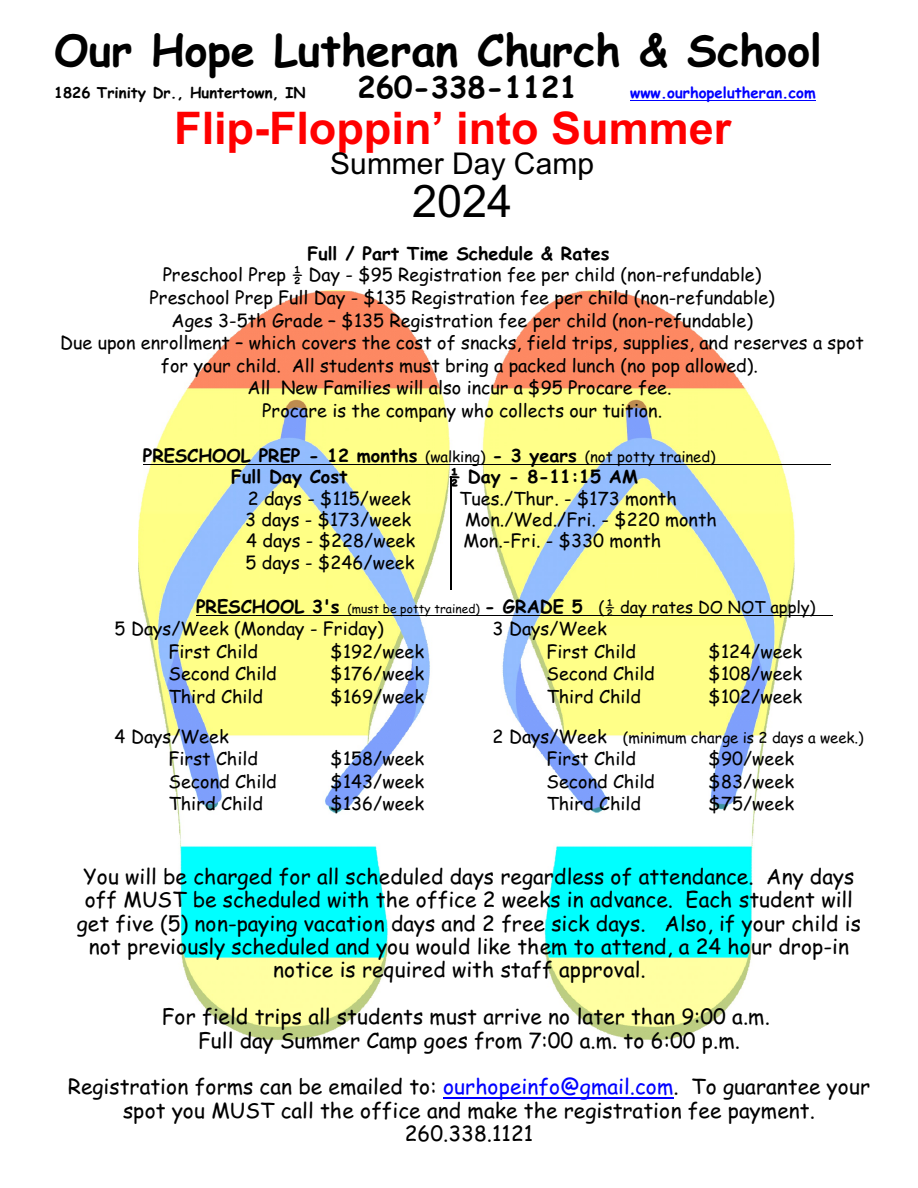
<style>
.page{position:relative;width:918px;height:1188px;background:#fff}
.page>*{position:absolute;margin:0;border:0;box-sizing:border-box;transform-origin:0 0}
.t1{font:700 45px "Arial";color:#f00}
.t2{font:45px "Arial";color:#000}
.t3{font:700 43.5px "Comic Sans MS";color:#000}
.t4{font:30px "Arial";color:#000}
.t5{font:700 30px "Comic Sans MS";letter-spacing:.005em;color:#000}
.t6{font:21px/23.4px "Comic Sans MS";color:#000;text-align:center}
.t7{font:18px/22.6px "Comic Sans MS";color:#000}
.t8{font:700 18px/21.3px "Comic Sans MS";color:#000}
.t9{font:16.5px "Comic Sans MS";color:#000}
.t10{font:15px "Comic Sans MS";color:#000}
.t11{font:700 15px "Comic Sans MS";color:#000}
.t12{font:700 15px "Comic Sans MS";color:#00f}
.s1{font-weight:400;font-size:15px}
.s2{font-weight:700;font-size:18px}
.s3{font-size:12px}
.s4{font-size:18px}
.s5{color:#00f}
</style>
<div class="page">
<img style="left:138px;top:290px;width:657px;height:751px">
<hr style="left:630px;top:100px;width:186px;height:1px;background:#00f">
<hr style="left:143px;top:464px;width:688px;height:1px;background:#000">
<hr style="left:196px;top:615px;width:636px;height:1px;background:#000">
<hr style="left:443px;top:1097px;width:231px;height:2px;background:#00f">
<hr style="left:450px;top:476px;width:2px;height:113px;background:#000">
<h2 class="t3" style="left:54px;top:31px;width:770px">Our Hope Lutheran Church &amp; School</h2>
<p class="t11" style="left:54px;top:86px;width:253px">1826 Trinity Dr., Huntertown, IN</p>
<h3 class="t5" style="left:358px;top:74px;width:222px">260-338-1121</h3>
<p class="t12" style="left:630px;top:86px;width:187px">www.ourhopelutheran.com</p>
<h1 class="t1" style="left:174px;top:111px;width:558px">Flip-Floppin’ into Summer</h1>
<h3 class="t4" style="left:330px;top:152px;width:265px">Summer Day Camp</h3>
<h1 class="t2" style="left:412px;top:184px;width:102px">2024</h1>
<p class="t8" style="left:307px;top:245px;width:304px">Full / Part Time Schedule &amp; Rates</p>
<p class="t7" style="left:60px;top:265px;width:805px;text-align:center">Preschool Prep ½ Day - $95 Registration fee per child (non-refundable)<br>Preschool Prep Full Day - $135 Registration fee per child (non-refundable)<br>Ages 3-5th Grade – $135 Registration fee per child (non-refundable)<br>Due upon enrollment – which covers the cost of snacks, field trips, supplies, and reserves a spot for your child. All students must bring a packed lunch (no pop allowed).<br>All New Families will also incur a $95 Procare fee.<br>Procare is the company who collects our tuition.</p>
<p class="t8" style="left:231px;top:447px;width:486px;text-indent:-88px">PRESCHOOL PREP - 12 months <span class="s1">(walking)</span> - 3 years <span class="s1">(not potty trained)<br></span>Full Day Cost</p>
<p class="t8" style="left:449px;top:468px;width:190px">½ Day - 8-11:15 AM</p>
<p class="t7" style="left:248px;top:489px;width:165px">2 days - $115/week</p>
<p class="t7" style="left:459px;top:489px;width:219px">Tues./Thur. - $173 month</p>
<p class="t7" style="left:245px;top:510px;width:168px">3 days - $173/week</p>
<p class="t7" style="left:465px;top:510px;width:253px">Mon./Wed./Fri. - $220 month</p>
<p class="t7" style="left:246px;top:531px;width:170px">4 days - $228/week</p>
<p class="t7" style="left:464px;top:531px;width:199px">Mon.-Fri. - $330 month</p>
<p class="t7" style="left:246px;top:553px;width:170px">5 days - $246/week</p>
<p class="t9" style="left:196px;top:599px;width:621px"><span class="s2">PRESCHOOL 3's</span> <span class="s3">(must be potty trained)</span> <span class="s2">- GRADE 5</span> (½ day rates DO NOT apply)</p>
<p class="t7" style="left:169px;top:619px;width:217px;text-indent:-54px">5 Days/Week (Monday - Friday)<br>First Child</p>
<p class="t7" style="left:547px;top:619px;width:91px;text-indent:-54px">3 Days/Week<br>First Child</p>
<p class="t7" style="left:331px;top:642px;width:95px">$192/week</p>
<p class="t7" style="left:709px;top:642px;width:95px">$124/week</p>
<p class="t7" style="left:169px;top:664px;width:110px">Second Child</p>
<p class="t7" style="left:331px;top:664px;width:95px">$176/week</p>
<p class="t7" style="left:169px;top:687px;width:96px">Third Child</p>
<p class="t7" style="left:331px;top:687px;width:95px">$169/week</p>
<p class="t7" style="left:169px;top:727px;width:91px;text-indent:-54px">4 Days/Week<br>First Child</p>
<p class="t7" style="left:331px;top:749px;width:95px">$158/week</p>
<p class="t7" style="left:169px;top:772px;width:110px">Second Child</p>
<p class="t7" style="left:331px;top:772px;width:95px">$143/week</p>
<p class="t7" style="left:169px;top:794px;width:96px">Third Child</p>
<p class="t7" style="left:331px;top:794px;width:95px">$136/week</p>
<p class="t7" style="left:547px;top:664px;width:110px">Second Child</p>
<p class="t7" style="left:709px;top:664px;width:95px">$108/week</p>
<p class="t7" style="left:547px;top:687px;width:96px">Third Child</p>
<p class="t7" style="left:709px;top:687px;width:95px">$102/week</p>
<p class="t10" style="left:493px;top:730px;width:373px"><span class="s4">2 Days/Week</span> (minimum charge is 2 days a week.)</p>
<p class="t7" style="left:547px;top:749px;width:91px">First Child</p>
<p class="t7" style="left:709px;top:749px;width:87px">$90/week</p>
<p class="t7" style="left:547px;top:772px;width:110px">Second Child</p>
<p class="t7" style="left:709px;top:772px;width:87px">$83/week</p>
<p class="t7" style="left:547px;top:794px;width:96px">Third Child</p>
<p class="t7" style="left:709px;top:794px;width:87px">$75/week</p>
<p class="t6" style="left:84px;top:867px;width:772px">You will be charged for all scheduled days regardless of attendance. Any days</p>
<p class="t6" style="left:85px;top:890px;width:770px">off MUST be scheduled with the office 2 weeks in advance. Each student will</p>
<p class="t6" style="left:77px;top:913px;width:786px">get five (5) non-paying vacation days and 2 free sick days. Also, if your child is</p>
<p class="t6" style="left:89px;top:937px;width:762px">not previously scheduled and you would like them to attend, a 24 hour drop-in</p>
<p class="t6" style="left:273px;top:960px;width:374px">notice is required with staff approval.</p>
<p class="t6" style="left:162px;top:1007px;width:610px">For field trips all students must arrive no later than 9:00 a.m.<br>Full day Summer Camp goes from 7:00 a.m. to 6:00 p.m.</p>
<p class="t6" style="left:68px;top:1077px;width:804px">Registration forms can be emailed to: <span class="s5">ourhopeinfo@gmail.com</span>. To guarantee your spot you MUST call the office and make the registration fee payment.<br>260.338.1121</p>
</div>
